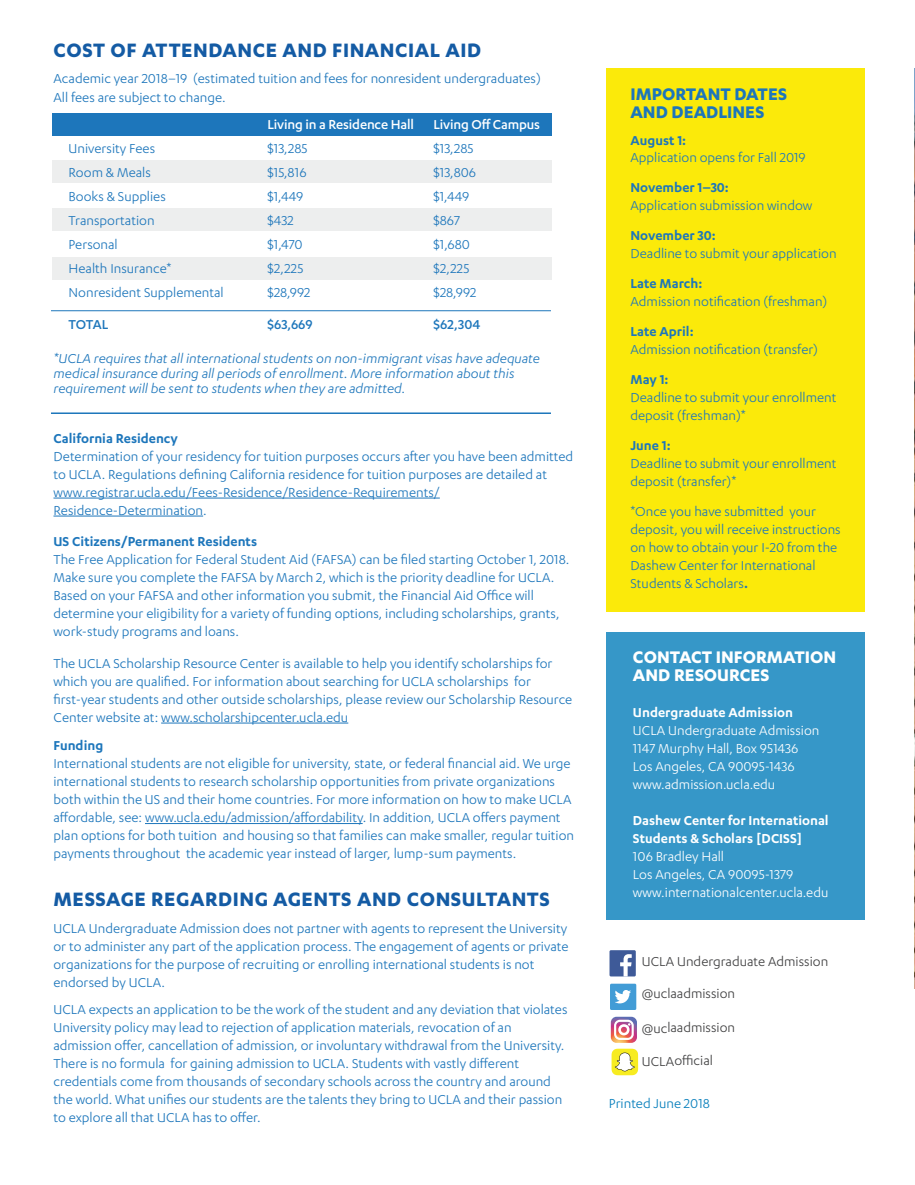
<style>
.page{position:relative;width:915px;height:1185px;background:#fff}
.page>*{position:absolute;margin:0;border:0;box-sizing:border-box;transform-origin:0 0}
.t1{font:700 22.5px "Karbon";letter-spacing:.025em;color:#145ba4}
.t2{font:700 19.5px/18px "Karbon";color:#fff}
.t3{font:700 19.5px/18px "Karbon";color:#1d76bb}
.t4{font:15px/18px "Karbon";color:#1d76bb}
.t5{font:italic 15px/15px "Karbon";color:#1d76bb}
.t6{font:15px/18px "Karbon";color:#fff}
.t7{font:600 15px "Karbon";color:#1d76bb}
.t8{font:600 15px/18px "Karbon";color:#fff}
.t9{font:15px/32.1px "Karbon";color:#414142}
.t10{font:500 15px "Karbon";letter-spacing:-.01em;color:#fff}
.t11{font:500 15px "Karbon";color:#1d76bb}
.t12{font:15px "Karbon";color:#047dbb}
.s1{font-weight:600}
</style>
<div class="page">
<img style="left:914px;top:69px;width:1px;height:920px">
<div style="left:606px;top:68px;width:259px;height:544px;background:#fbea0a"></div>
<div style="left:606px;top:632px;width:259px;height:287px;background:#3697c8"></div>
<div style="left:52px;top:113px;width:500px;height:23px;background:#1d76bb"></div>
<div style="left:52px;top:160px;width:500px;height:23px;background:#edeeee"></div>
<div style="left:52px;top:208px;width:500px;height:23px;background:#edeeee"></div>
<div style="left:52px;top:257px;width:500px;height:23px;background:#edeeee"></div>
<hr style="left:53px;top:498px;width:387px;height:1px;background:#1d76bb">
<hr style="left:53px;top:516px;width:150px;height:1px;background:#1d76bb">
<hr style="left:161px;top:723px;width:187px;height:1px;background:#1d76bb">
<hr style="left:145px;top:823px;width:218px;height:1px;background:#1d76bb">
<hr style="left:51px;top:310px;width:500px;height:1px;background:#1d76bb">
<hr style="left:51px;top:412px;width:500px;height:2px;background:#1d76bb">
<div style="left:610px;top:984px;width:26px;height:26px;background:#429cd6"></div>
<svg style="left:615px;top:990px;width:16px;height:13px"></svg>
<svg style="left:611px;top:1017px;width:26px;height:26px"></svg>
<div style="left:610px;top:950px;width:26px;height:26px;background:#3e5a98"></div>
<svg style="left:620px;top:954px;width:12px;height:22px"></svg>
<svg style="left:612px;top:1049px;width:26px;height:26px"></svg>
<h1 class="t1" style="left:53px;top:37px;width:429px">COST OF ATTENDANCE AND FINANCIAL AID</h1>
<p class="t4" style="left:53px;top:68px;width:489px;line-height:19.5px">Academic year 2018–19 (estimated tuition and fees for nonresident undergraduates)<br>All fees are subject to change.</p>
<p class="t10" style="left:267px;top:116px;width:148px">Living in a Residence Hall</p>
<p class="t10" style="left:433px;top:116px;width:108px">Living Off Campus</p>
<p class="t4" style="left:68px;top:139px;width:88px">University Fees</p>
<p class="t4" style="left:267px;top:139px;width:42px">$13,285</p>
<p class="t4" style="left:433px;top:139px;width:42px">$13,285</p>
<p class="t4" style="left:69px;top:163px;width:84px">Room &amp; Meals</p>
<p class="t4" style="left:268px;top:163px;width:41px">$15,816</p>
<p class="t4" style="left:434px;top:163px;width:44px">$13,806</p>
<p class="t4" style="left:69px;top:187px;width:99px">Books &amp; Supplies</p>
<p class="t4" style="left:268px;top:187px;width:37px">$1,449</p>
<p class="t4" style="left:434px;top:187px;width:37px">$1,449</p>
<p class="t4" style="left:69px;top:211px;width:88px">Transportation</p>
<p class="t4" style="left:268px;top:211px;width:28px">$432</p>
<p class="t4" style="left:434px;top:211px;width:28px">$867</p>
<p class="t4" style="left:69px;top:235px;width:51px">Personal</p>
<p class="t4" style="left:268px;top:235px;width:37px">$1,470</p>
<p class="t4" style="left:434px;top:235px;width:38px">$1,680</p>
<p class="t4" style="left:69px;top:259px;width:104px">Health Insurance*</p>
<p class="t4" style="left:268px;top:259px;width:37px">$2,225</p>
<p class="t4" style="left:434px;top:259px;width:37px">$2,225</p>
<p class="t4" style="left:69px;top:283px;width:157px">Nonresident Supplemental</p>
<p class="t4" style="left:268px;top:283px;width:44px">$28,992</p>
<p class="t4" style="left:434px;top:283px;width:44px">$28,992</p>
<p class="t11" style="left:69px;top:316px;width:41px">TOTAL</p>
<p class="t11" style="left:268px;top:316px;width:46px">$63,669</p>
<p class="t11" style="left:434px;top:316px;width:48px">$62,304</p>
<p class="t5" style="left:54px;top:351px;width:488px">*UCLA requires that all international students on non-immigrant visas have adequate medical insurance during all periods of enrollment. More information about this requirement will be sent to students when they are admitted.</p>
<p class="t7" style="left:54px;top:430px;width:126px">California Residency</p>
<p class="t4" style="left:53px;top:447px;width:521px">Determination of your residency for tuition purposes occurs after you have been admitted to UCLA. Regulations defining California residence for tuition purposes are detailed at www.registrar.ucla.edu/Fees-Residence/Residence-Requirements/ Residence-Determination.</p>
<p class="t7" style="left:53px;top:533px;width:205px">US Citizens/Permanent Residents</p>
<p class="t4" style="left:53px;top:550px;width:517px">The Free Application for Federal Student Aid (FAFSA) can be filed starting October 1, 2018.<br>Make sure you complete the FAFSA by March 2, which is the priority deadline for UCLA.<br>Based on your FAFSA and other information you submit, the Financial Aid Office will determine your eligibility for a variety of funding options, including scholarships, grants, work-study programs and loans.</p>
<p class="t4" style="left:53px;top:654px;width:520px">The UCLA Scholarship Resource Center is available to help you identify scholarships for which you are qualified. For information about searching for UCLA scholarships for first-year students and other outside scholarships, please review our Scholarship Resource Center website at: www.scholarshipcenter.ucla.edu</p>
<p class="t7" style="left:53px;top:737px;width:51px">Funding</p>
<p class="t4" style="left:53px;top:754px;width:522px">International students are not eligible for university, state, or federal financial aid. We urge international students to research scholarship opportunities from private organizations both within the US and their home countries. For more information on how to make UCLA affordable, see: www.ucla.edu/admission/affordability. In addition, UCLA offers payment plan options for both tuition and housing so that families can make smaller, regular tuition payments throughout the academic year instead of larger, lump-sum payments.</p>
<h1 class="t1" style="left:53px;top:886px;width:498px">MESSAGE REGARDING AGENTS AND CONSULTANTS</h1>
<p class="t4" style="left:53px;top:919px;width:517px">UCLA Undergraduate Admission does not partner with agents to represent the University or to administer any part of the application process. The engagement of agents or private organizations for the purpose of recruiting or enrolling international students is not endorsed by UCLA.</p>
<p class="t4" style="left:53px;top:1000px;width:516px">UCLA expects an application to be the work of the student and any deviation that violates University policy may lead to rejection of application materials, revocation of an admission offer, cancellation of admission, or involuntary withdrawal from the University.<br>There is no formula for gaining admission to UCLA. Students with vastly different credentials come from thousands of secondary schools across the country and around the world. What unifies our students are the talents they bring to UCLA and their passion to explore all that UCLA has to offer.</p>
<h2 class="t3" style="left:630px;top:85px;width:158px">IMPORTANT DATES<br>AND DEADLINES</h2>
<p class="t7" style="left:630px;top:132px;width:57px">August 1:</p>
<p class="t4" style="left:630px;top:148px;width:177px">Application opens for Fall 2019</p>
<p class="t7" style="left:630px;top:179px;width:100px">November 1–30:</p>
<p class="t4" style="left:630px;top:196px;width:183px">Application submission window</p>
<p class="t7" style="left:630px;top:227px;width:87px">November 30:</p>
<p class="t4" style="left:630px;top:244px;width:208px">Deadline to submit your application</p>
<p class="t7" style="left:630px;top:275px;width:73px">Late March:</p>
<p class="t4" style="left:630px;top:292px;width:198px">Admission notification (freshman)</p>
<p class="t7" style="left:630px;top:323px;width:65px">Late April:</p>
<p class="t4" style="left:630px;top:340px;width:189px">Admission notification (transfer)</p>
<p class="t7" style="left:630px;top:371px;width:39px">May 1:</p>
<p class="t4" style="left:630px;top:388px;width:207px">Deadline to submit your enrollment deposit (freshman)*</p>
<p class="t7" style="left:630px;top:437px;width:42px">June 1:</p>
<p class="t4" style="left:630px;top:454px;width:207px">Deadline to submit your enrollment deposit (transfer)*</p>
<p class="t4" style="left:630px;top:502px;width:212px">*Once you have submitted your deposit, you will receive instructions on how to obtain your I-20 from the<br>Dashew Center for International<br>Students &amp; Scholars<span class="s1">.</span></p>
<h2 class="t2" style="left:633px;top:648px;width:205px">CONTACT INFORMATION<br>AND RESOURCES</h2>
<p class="t8" style="left:633px;top:703px;width:161px">Undergraduate Admission</p>
<p class="t6" style="left:633px;top:722px;width:188px">UCLA Undergraduate Admission<br>1147 Murphy Hall, Box 951436<br>Los Angeles, CA 90095-1436 www.admission.ucla.edu</p>
<p class="t8" style="left:633px;top:811px;width:197px">Dashew Center for International<br>Students &amp; Scholars [DCISS]</p>
<p class="t6" style="left:633px;top:848px;width:197px">106 Bradley Hall<br>Los Angeles, CA 90095-1379 www.internationalcenter.ucla.edu</p>
<p class="t9" style="left:642px;top:945px;width:188px">UCLA Undergraduate Admission @uclaadmission</p>
<p class="t9" style="left:642px;top:1011px;width:95px">@uclaadmission</p>
<p class="t9" style="left:642px;top:1044px;width:73px">UCLAofficial</p>
<p class="t12" style="left:609px;top:1095px;width:103px">Printed June 2018</p>
</div>
